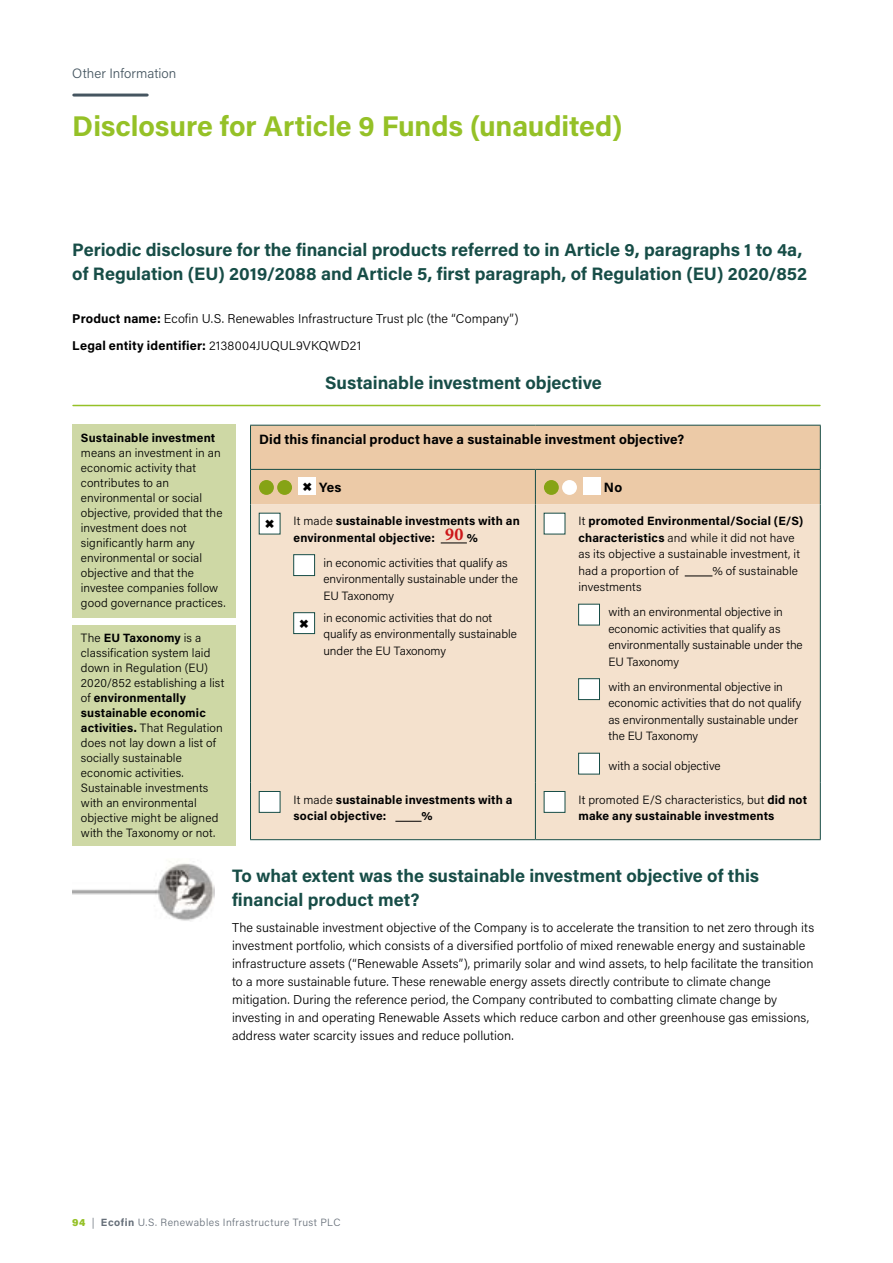
<style>
.page{position:relative;width:893px;height:1263px;background:#fff}
.page>*{position:absolute;margin:0;border:0;box-sizing:border-box;transform-origin:0 0}
.t1{font:700 28.5px "Acumin Pro";letter-spacing:-.005em;color:#95c127}
.t2{font:700 18.15px "Minion Pro";color:#cd1719}
.t3{font:700 18px/24px "Acumin Pro";color:#174d47}
.t4{font:700 13.5px "Acumin Pro";letter-spacing:.01em;color:#000}
.t5{font:300 13.5px "Acumin Pro";letter-spacing:.005em;color:#455560}
.t6{font:300 12.75px/18px "Acumin Pro";letter-spacing:.005em;color:#000}
.t7{font:300 12px/15px "Acumin Pro";letter-spacing:.005em;color:#000}
.t8{font:700 12px/16.5px "Acumin Pro";letter-spacing:.015em;color:#000}
.t9{font:300 10.5px "Acumin Pro";letter-spacing:.045em;color:#666f79}
.s1{font-weight:700}
.s2{font-weight:300}
.s3{font-weight:900;color:#95c127}
</style>
<div class="page">
<hr style="left:74px;top:94px;width:73px;height:3px;background:#455560">
<div style="left:72px;top:424px;width:164px;height:194px;background:#ced8a5"></div>
<div style="left:72px;top:625px;width:164px;height:221px;background:#ced8a5"></div>
<hr style="left:73px;top:405px;width:747px;height:1px;background:#95c127">
<div style="left:251px;top:504px;width:569px;height:335px;background:#f4e1cd"></div>
<hr style="left:535px;top:425px;width:286px;height:1px;background:#174d47">
<hr style="left:820px;top:426px;width:1px;height:43px;background:#174d47">
<hr style="left:820px;top:470px;width:1px;height:34px;background:#174d47">
<hr style="left:250px;top:504px;width:1px;height:279px;background:#174d47">
<hr style="left:535px;top:504px;width:1px;height:279px;background:#174d47">
<hr style="left:820px;top:504px;width:1px;height:279px;background:#174d47">
<hr style="left:250px;top:783px;width:1px;height:56px;background:#174d47">
<hr style="left:535px;top:783px;width:1px;height:56px;background:#174d47">
<hr style="left:820px;top:783px;width:1px;height:56px;background:#174d47">
<hr style="left:250px;top:839px;width:285px;height:1px;background:#174d47">
<hr style="left:535px;top:839px;width:286px;height:1px;background:#174d47">
<hr style="left:535px;top:469px;width:286px;height:1px;background:#174d47">
<svg style="left:441px;top:543px;width:26px;height:1px"></svg>
<div style="left:259px;top:513px;width:21px;height:21px;background:#fff"></div>
<div style="left:293px;top:554px;width:22px;height:22px;background:#fff;border:1px solid #174d47"></div>
<div style="left:294px;top:613px;width:21px;height:20px;background:#fff"></div>
<div style="left:293px;top:612px;width:22px;height:22px;border:1px solid #174d47"></div>
<svg style="left:685px;top:576px;width:27px;height:1px"></svg>
<div style="left:544px;top:513px;width:21px;height:21px;background:#fff"></div>
<div style="left:578px;top:604px;width:22px;height:21px;background:#fff;border:1px solid #174d47"></div>
<div style="left:578px;top:678px;width:22px;height:22px;background:#fff;border:1px solid #174d47"></div>
<div style="left:578px;top:753px;width:22px;height:21px;background:#fff;border:1px solid #174d47"></div>
<svg style="left:395px;top:821px;width:27px;height:1px"></svg>
<div style="left:259px;top:791px;width:21px;height:21px;background:#fff"></div>
<div style="left:544px;top:791px;width:21px;height:21px;background:#fff"></div>
<img style="left:72px;top:861px;width:143px;height:60px">
<svg style="left:250px;top:425px;width:570px;height:79px;background:#e6c7a4"></svg>
<p class="t5" style="left:72px;top:64px;width:106px">Other Information</p>
<h1 class="t1" style="left:72px;top:106px;width:552px">Disclosure for Article 9 Funds (unaudited)</h1>
<h3 class="t3" style="left:72px;top:237px;width:736px">Periodic disclosure for the financial products referred to in Article 9, paragraphs 1 to 4a, of Regulation (EU) 2019/2088 and Article 5, first paragraph, of Regulation (EU) 2020/852</h3>
<p class="t6" style="left:72px;top:305px;width:448px;line-height:26.5px"><span class="s1">Product name:</span> Ecofin U.S. Renewables Infrastructure Trust plc (the “Company”)<br><span class="s1">Legal entity identifier:</span> 2138004JUQUL9VKQWD21</p>
<p class="t8" style="left:81px;top:429px;width:136px">Sustainable investment</p>
<p class="t7" style="left:81px;top:445px;width:146px">means an investment in an economic activity that contributes to an environmental or social objective, provided that the investment does not significantly harm any environmental or social objective and that the investee companies follow good governance practices.</p>
<p class="t7" style="left:81px;top:630px;width:145px">The <span class="s1">EU Taxonomy</span> is a classification system laid down in Regulation (EU)<br>2020/852 establishing a list of <span class="s1">environmentally sustainable economic activities.</span> That Regulation does not lay down a list of socially sustainable economic activities.<br>Sustainable investments with an environmental objective might be aligned with the Taxonomy or not.</p>
<h3 class="t3" style="left:325px;top:370px;width:278px">Sustainable investment objective</h3>
<p class="t4" style="left:259px;top:429px;width:427px">Did this financial product have a sustainable investment objective?</p>
<p class="t4" style="left:319px;top:478px;width:24px">Yes</p>
<p class="t4" style="left:604px;top:478px;width:20px">No</p>
<p class="t8" style="left:293px;top:512px;width:228px"><span class="s2">It made</span> sustainable investments with an environmental objective:</p>
<p class="t7" style="left:578px;top:512px;width:226px;line-height:16.5px">It <span class="s1">promoted Environmental/Social (E/S) characteristics</span> and while it did not have as its objective a sustainable investment, it had a proportion of</p>
<h2 class="t2" style="left:445px;top:522px;width:20px">90</h2>
<p class="t8" style="left:467px;top:529px;width:13px">%</p>
<p class="t7" style="left:323px;top:554px;width:196px;line-height:16.5px">in economic activities that qualify as environmentally sustainable under the<br>EU Taxonomy</p>
<p class="t7" style="left:323px;top:609px;width:195px;line-height:16.5px">in economic activities that do not qualify as environmentally sustainable under the EU Taxonomy</p>
<p class="t7" style="left:712px;top:563px;width:87px">% of sustainable</p>
<p class="t7" style="left:608px;top:574px;width:176px;line-height:25px;text-indent:-30px">investments<br>with an environmental objective in</p>
<p class="t7" style="left:608px;top:620px;width:196px;line-height:16.5px">economic activities that qualify as environmentally sustainable under the<br>EU Taxonomy</p>
<p class="t7" style="left:608px;top:678px;width:195px;line-height:16.5px">with an environmental objective in economic activities that do not qualify as environmentally sustainable under the EU Taxonomy</p>
<p class="t7" style="left:608px;top:758px;width:114px">with a social objective</p>
<p class="t8" style="left:293px;top:790px;width:221px"><span class="s2">It made</span> sustainable investments with a social objective:</p>
<p class="t8" style="left:422px;top:807px;width:13px">%</p>
<p class="t8" style="left:578px;top:790px;width:230px"><span class="s2">It promoted E/S characteristics, but</span> did not make any sustainable investments</p>
<h3 class="t3" style="left:232px;top:863px;width:529px">To what extent was the sustainable investment objective of this financial product met?</h3>
<p class="t6" style="left:232px;top:918px;width:583px">The sustainable investment objective of the Company is to accelerate the transition to net zero through its investment portfolio, which consists of a diversified portfolio of mixed renewable energy and sustainable infrastructure assets (“Renewable Assets”), primarily solar and wind assets, to help facilitate the transition to a more sustainable future. These renewable energy assets directly contribute to climate change mitigation. During the reference period, the Company contributed to combatting climate change by investing in and operating Renewable Assets which reduce carbon and other greenhouse gas emissions, address water scarcity issues and reduce pollution.</p>
<p class="t9" style="left:72px;top:1215px;width:270px"><span class="s3">94</span> | <span class="s1">Ecofin</span> U.S. Renewables Infrastructure Trust PLC</p>
</div>
